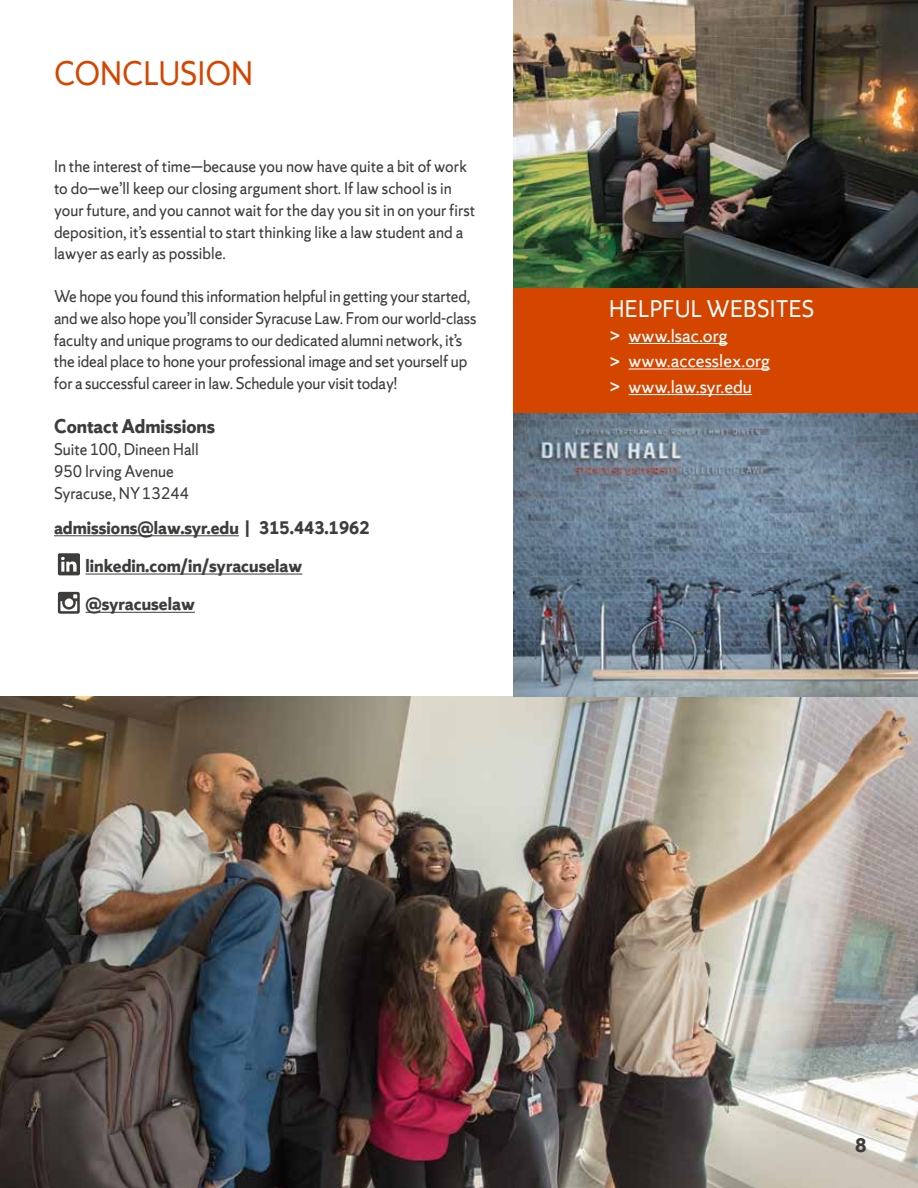
<style>
.page{position:relative;width:918px;height:1188px;background:#fff}
.page>*{position:absolute;margin:0;border:0;box-sizing:border-box;transform-origin:0 0}
.t1{font:36px "Sherman Sans";color:#d44500;scale:.93 1}
.t2{font:25.5px "Sherman Sans";letter-spacing:.01em;color:#fff;scale:.95 1}
.t3{font:700 21px "Sherman Sans";color:#3e3d3c;scale:.95 1}
.t4{font:700 21px "Sherman Sans";color:#3e3d3c}
.t5{font:700 19.5px/38.2px "Sherman Sans";color:#3e3d3c;scale:.95 1}
.t6{font:19.5px/25.5px "Sherman Sans";color:#fff}
.t7{font:18px/21.8px "Sherman Sans";letter-spacing:-.01em;color:#3e3d3c;scale:.95 1}
.s1{font-size:22.5px}
</style>
<div class="page">
<img style="left:0;top:697px;width:918px;height:491px">
<img style="left:513px;top:0;width:405px;height:288px">
<hr style="left:54px;top:535px;width:185px;height:1px;background:#3e3d3c">
<hr style="left:85px;top:574px;width:217px;height:1px;background:#3e3d3c">
<hr style="left:102px;top:612px;width:93px;height:1px;background:#3e3d3c">
<svg style="left:58px;top:553px;width:22px;height:22px"></svg>
<svg style="left:57px;top:591px;width:45px;height:23px"></svg>
<img style="left:513px;top:412px;width:405px;height:285px">
<div style="left:513px;top:288px;width:405px;height:124px;background:#d44500"></div>
<hr style="left:629px;top:343px;width:99px;height:1px;background:#fff">
<hr style="left:629px;top:369px;width:141px;height:1px;background:#fff">
<hr style="left:629px;top:394px;width:123px;height:1px;background:#fff">
<h1 class="t1" style="left:54px;top:52px;width:216px">CONCLUSION</h1>
<p class="t7" style="left:54px;top:156px;width:445px">In the interest of time—because you now have quite a bit of work to do—we’ll keep our closing argument short. If law school is in your future, and you cannot wait for the day you sit in on your first deposition, it’s essential to start thinking like a law student and a lawyer as early as possible.</p>
<p class="t7" style="left:54px;top:285px;width:446px">We hope you found this information helpful in getting your started, and we also hope you’ll consider Syracuse Law. From our world-class faculty and unique programs to our dedicated alumni network, it’s the ideal place to hone your professional image and set yourself up for a successful career in law. Schedule your visit today!</p>
<p class="t3" style="left:54px;top:414px;width:171px">Contact Admissions</p>
<p class="t7" style="left:54px;top:438px;width:154px">Suite 100, Dineen Hall<br>950 Irving Avenue<br>Syracuse, NY 13244</p>
<p class="t5" style="left:85px;top:508px;width:301px;text-indent:-31px">admissions@law.syr.edu | 315.443.1962 linkedin.com/in/syracuselaw @syracuselaw</p>
<h2 class="t2" style="left:609px;top:294px;width:217px">HELPFUL WEBSITES</h2>
<p class="t6" style="left:609px;top:322px;width:162px"><span class="s1">&gt;</span> www.lsac.org<br><span class="s1">&gt;</span> www.accesslex.org <span class="s1">&gt;</span> www.law.syr.edu</p>
<p class="t4" style="left:855px;top:1132px;width:13px">8</p>
</div>
